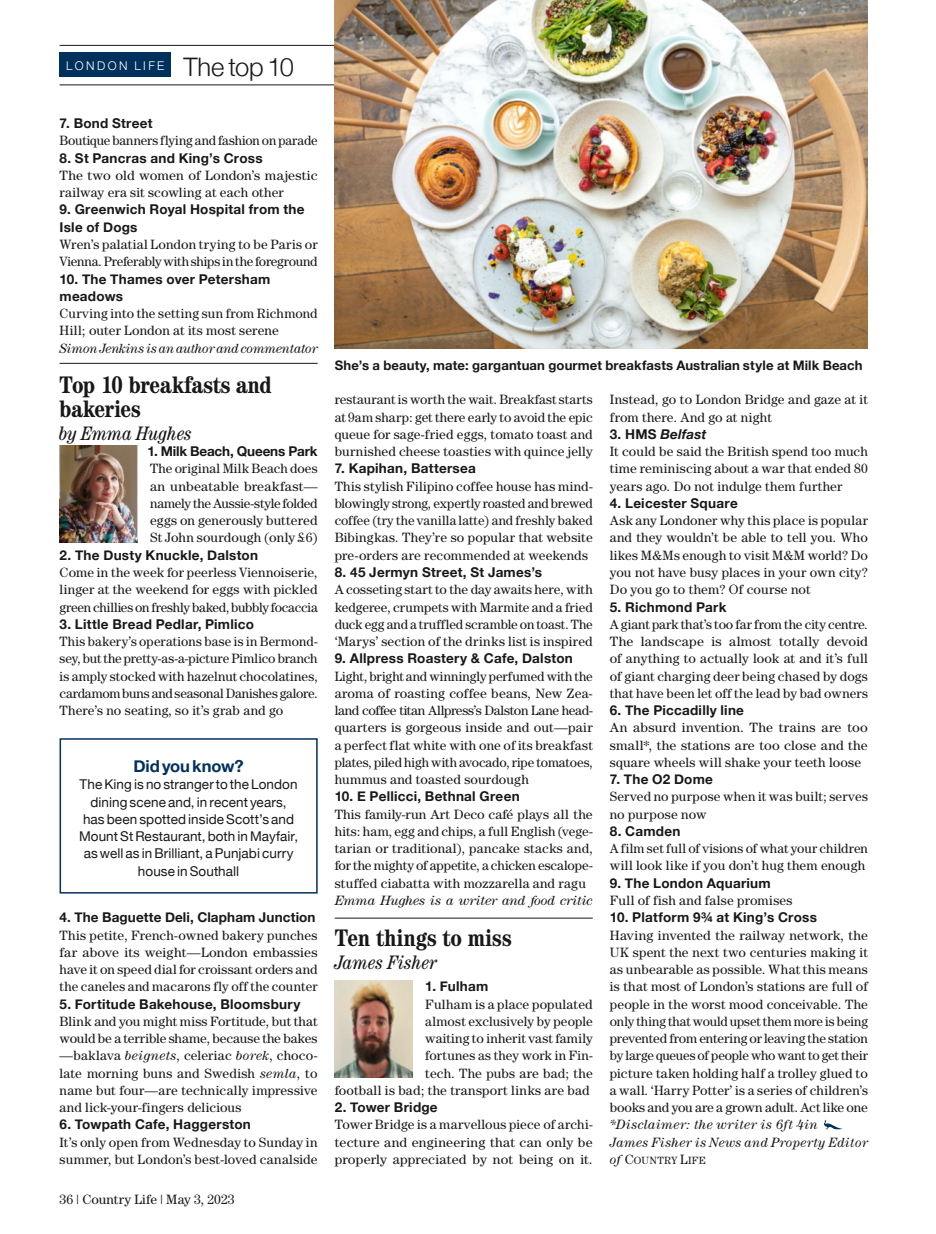
<style>
.page{position:relative;width:936px;height:1234px;background:#fff}
.page>*{position:absolute;margin:0;border:0;box-sizing:border-box;transform-origin:0 0}
.t1{font:300 25.5px "Helvetica Neue";letter-spacing:-.005em;color:#1a1719}
.t2{font:700 condensed 24px/24px "Century";color:#1a1719}
.t3{font:italic condensed 19.5px "Century";letter-spacing:.005em;color:#1a1719}
.t4{font:700 16.5px "Helvetica Neue";letter-spacing:-.01em;color:#00315d}
.t5{font:13.5px/17.2px "Century";letter-spacing:.01em;color:#1a1719;text-align:justify}
.t6{font:700 13.5px/17.2px "Helvetica Neue";letter-spacing:.015em;color:#1a1719}
.t7{font:13.5px/17.2px "Helvetica Neue";letter-spacing:.005em;color:#1a1719;text-align:center}
.t8{font:italic 13.5px "Century";letter-spacing:-.005em;color:#1a1719}
.t9{font:italic 13.5px/17.2px "Century";letter-spacing:.025em;color:#1a1719}
.t10{font:13.5px "Century";letter-spacing:-.01em;color:#1a1719}
.t11{font:700 13.5px "Helvetica Neue";letter-spacing:-.01em;color:#1a1719}
.t12{font:italic 700 13.5px "Helvetica Neue";letter-spacing:.01em;color:#1a1719}
.t13{font:700 13.2px "Helvetica Neue";letter-spacing:.01em;color:#1a1719}
.t14{font:300 12px "Helvetica Neue";letter-spacing:.21em;color:#fff}
.t15{font:10.5px "Century";letter-spacing:.03em;color:#1a1719}
.s1{font-style:italic}
.s2{font-style:normal}
.s3{font-style:italic;font-size:13.5px}
.s4{font-size:13.5px}
</style>
<div class="page">
<div style="left:60px;top:52px;width:111px;height:25px;background:#00315d"></div>
<hr style="left:60px;top:85px;width:807px;height:1px;background:#1a1719">
<hr style="left:60px;top:45px;width:807px;height:1px;background:#1a1719">
<hr style="left:60px;top:363px;width:257px;height:1px;background:#1a1719">
<img style="left:60px;top:445px;width:77px;height:98px">
<hr style="left:334px;top:917px;width:258px;height:1px;background:#1a1719">
<img style="left:334px;top:980px;width:78px;height:97px">
<img style="left:335px;top:0;width:532px;height:349px">
<svg style="left:824px;top:1119px;width:18px;height:10px"></svg>
<div style="left:60px;top:738px;width:257px;height:155px;border:2px solid #00315d"></div>
<p class="t14" style="left:66px;top:56px;width:100px">LONDON LIFE</p>
<h1 class="t1" style="left:183px;top:46px;width:112px">The top 10</h1>
<p class="t6" style="left:60px;top:115px;width:94px">7. Bond Street</p>
<p class="t10" style="left:60px;top:133px;width:259px">Boutique banners flying and fashion on parade</p>
<p class="t6" style="left:60px;top:149px;width:204px">8. St Pancras and King’s Cross</p>
<p class="t5" style="left:60px;top:166px;width:259px">The two old women of London’s majestic railway era sit scowling at each other</p>
<p class="t6" style="left:60px;top:201px;width:246px">9. Greenwich Royal Hospital from the<br>Isle of Dogs</p>
<p class="t5" style="left:60px;top:235px;width:259px">Wren’s palatial London trying to be Paris or<br>Vienna. Preferably with ships in the foreground</p>
<p class="t6" style="left:60px;top:270px;width:212px">10. The Thames over Petersham meadows</p>
<p class="t5" style="left:60px;top:304px;width:259px">Curving into the setting sun from Richmond<br>Hill; outer London at its most serene</p>
<p class="t8" style="left:60px;top:340px;width:259px">Simon Jenkins is an author and commentator</p>
<h2 class="t2" style="left:60px;top:372px;width:213px">Top 10 breakfasts and bakeries</h2>
<h3 class="t3" style="left:60px;top:421px;width:134px">by Emma Hughes</h3>
<p class="t11" style="left:147px;top:440px;width:171px">1. Milk Beach, Queens Park</p>
<p class="t5" style="left:150px;top:460px;width:169px">The original Milk Beach does an unbeatable breakfast— namely the Aussie-style folded eggs on generously buttered St John sourdough (only £6)</p>
<p class="t6" style="left:60px;top:546px;width:200px">2. The Dusty Knuckle, Dalston</p>
<p class="t5" style="left:60px;top:563px;width:259px">Come in the week for peerless Viennoiserie, linger at the weekend for eggs with pickled green chillies on freshly baked, bubbly focaccia</p>
<p class="t6" style="left:60px;top:615px;width:196px">3. Little Bread Pedlar, Pimlico</p>
<p class="t5" style="left:60px;top:632px;width:259px">This bakery’s operations base is in Bermond&shy;sey, but the pretty-as-a-picture Pimlico branch is amply stocked with hazelnut chocolatines, cardamom buns and seasonal Danishes galore.<br>There’s no seating, so it’s grab and go</p>
<p class="t4" style="left:133px;top:753px;width:112px">Did you know?</p>
<p class="t7" style="left:79px;top:776px;width:220px">The King is no stranger to the London dining scene and, in recent years, has been spotted inside Scott’s and Mount St Restaurant, both in Mayfair, as well as in Brilliant, a Punjabi curry house in Southall</p>
<p class="t6" style="left:60px;top:908px;width:257px">4. The Baguette Deli, Clapham Junction</p>
<p class="t5" style="left:60px;top:925px;width:259px">This petite, French-owned bakery punches far above its weight—London embassies have it on speed dial for croissant orders and the caneles and macarons fly off the counter</p>
<p class="t6" style="left:60px;top:995px;width:242px">5. Fortitude Bakehouse, Bloomsbury</p>
<p class="t5" style="left:60px;top:1012px;width:259px">Blink and you might miss Fortitude, but that would be a terrible shame, because the bakes —baklava <span class="s1">beignets</span>, celeriac <span class="s1">borek</span>, choco&shy;late morning buns and Swedish <span class="s1">semla</span>, to name but four—are technically impressive and lick-your-fingers delicious</p>
<p class="t6" style="left:60px;top:1115px;width:193px">6. Towpath Cafe, Haggerston</p>
<p class="t5" style="left:60px;top:1132px;width:259px">It’s only open from Wednesday to Sunday in summer, but London’s best-loved canalside</p>
<p class="t5" style="left:60px;top:1190px;width:177px">36 | Country Life | May 3, 2023</p>
<p class="t13" style="left:335px;top:354px;width:529px">She’s a beauty, mate: gargantuan gourmet breakfasts Australian style at Milk Beach</p>
<p class="t5" style="left:334px;top:391px;width:259px">restaurant is worth the wait. Breakfast starts at 9am sharp: get there early to avoid the epic queue for sage-fried eggs, tomato toast and burnished cheese toasties with quince jelly</p>
<p class="t6" style="left:334px;top:460px;width:143px">7. Kapihan, Battersea</p>
<p class="t5" style="left:334px;top:477px;width:259px">This stylish Filipino coffee house has mind&shy;blowingly strong, expertly roasted and brewed coffee (try the vanilla latte) and freshly baked Bibingkas. They’re so popular that website pre-orders are recommended at weekends</p>
<p class="t6" style="left:334px;top:563px;width:209px">8. 45 Jermyn Street, St James’s</p>
<p class="t5" style="left:334px;top:580px;width:260px">A cosseting start to the day awaits here, with kedgeree, crumpets with Marmite and a fried duck egg and a truffled scramble on toast. The ‘Marys’ section of the drinks list is inspired</p>
<p class="t6" style="left:334px;top:650px;width:240px">9. Allpress Roastery &amp; Cafe, Dalston</p>
<p class="t5" style="left:334px;top:667px;width:259px">Light, bright and winningly perfumed with the aroma of roasting coffee beans, New Zea&shy;land coffee titan Allpress’s Dalston Lane head&shy;quarters is gorgeous inside and out—pair a perfect flat white with one of its breakfast plates, piled high with avocado, ripe tomatoes, hummus and toasted sourdough</p>
<p class="t6" style="left:334px;top:788px;width:186px">10. E Pellicci, Bethnal Green</p>
<p class="t5" style="left:334px;top:805px;width:259px">This family-run Art Deco café plays all the hits: ham, egg and chips, a full English (vege&shy;tarian or traditional), pancake stacks and, for the mighty of appetite, a chicken escalope&shy;stuffed ciabatta with mozzarella and ragu</p>
<p class="t8" style="left:334px;top:892px;width:259px">Emma Hughes is a writer and food critic</p>
<h2 class="t2" style="left:334px;top:925px;width:178px">Ten things to miss</h2>
<h3 class="t3" style="left:334px;top:950px;width:105px">James Fisher</h3>
<p class="t6" style="left:425px;top:977px;width:65px">1. Fulham</p>
<p class="t5" style="left:334px;top:994px;width:259px;text-align:right">Fulham is a place populated<br>almost exclusively by people<br>waiting to inherit vast family<br>fortunes as they work in Fin-<br>tech. The pubs are bad; the<br>football is bad; the transport links are bad</p>
<p class="t6" style="left:334px;top:1098px;width:104px">2. Tower Bridge</p>
<p class="t5" style="left:334px;top:1115px;width:259px">Tower Bridge is a marvellous piece of archi&shy;tecture and engineering that can only be properly appreciated by not being on it.</p>
<p class="t5" style="left:609px;top:391px;width:259px">Instead, go to London Bridge and gaze at it from there. And go at night</p>
<p class="t12" style="left:609px;top:423px;width:98px"><span class="s2">3. HMS</span> Belfast</p>
<p class="t5" style="left:609px;top:442px;width:259px">It could be said the British spend too much time reminiscing about a war that ended 80 years ago. Do not indulge them further</p>
<p class="t6" style="left:609px;top:494px;width:129px">4. Leicester Square</p>
<p class="t5" style="left:609px;top:511px;width:259px">Ask any Londoner why this place is popular and they wouldn’t be able to tell you. Who likes M&amp;Ms enough to visit M&amp;M world? Do you not have busy places in your own city?<br>Do you go to them? Of course not</p>
<p class="t6" style="left:609px;top:598px;width:118px">5. Richmond Park</p>
<p class="t5" style="left:609px;top:615px;width:259px">A giant park that’s too far from the city centre.<br>The landscape is almost totally devoid of anything to actually look at and it’s full of giant charging deer being chased by dogs that have been let off the lead by bad owners</p>
<p class="t6" style="left:609px;top:701px;width:136px">6. The Piccadilly line</p>
<p class="t5" style="left:609px;top:718px;width:259px">An absurd invention. The trains are too small*, the stations are too close and the square wheels will shake your teeth loose</p>
<p class="t6" style="left:609px;top:770px;width:105px">7. The O2 Dome</p>
<p class="t5" style="left:609px;top:787px;width:259px">Served no purpose when it was built; serves no purpose now</p>
<p class="t6" style="left:609px;top:822px;width:72px">8. Camden</p>
<p class="t5" style="left:609px;top:839px;width:259px">A film set full of visions of what your children will look like if you don’t hug them enough</p>
<p class="t6" style="left:609px;top:874px;width:162px">9. The London Aquarium</p>
<p class="t5" style="left:609px;top:891px;width:184px">Full of fish and false promises</p>
<p class="t6" style="left:609px;top:908px;width:209px">10. Platform 9¾ at King’s Cross</p>
<p class="t5" style="left:609px;top:925px;width:259px">Having invented the railway network, the UK spent the next two centuries making it as unbearable as possible. What this means is that most of London’s stations are full of people in the worst mood conceivable. The only thing that would upset them more is being prevented from entering or leaving the station by large queues of people who want to get their picture taken holding half a trolley glued to a wall. ‘Harry Potter’ is a series of children’s books and you are a grown adult. Act like one</p>
<p class="t9" style="left:609px;top:1115px;width:259px">*Disclaimer: the writer is 6ft 4in<br>James Fisher is News and Property Editor</p>
<p class="t15" style="left:609px;top:1153px;width:97px"><span class="s3">of</span> <span class="s4">C</span>OUNTRY <span class="s4">L</span>IFE</p>
</div>
